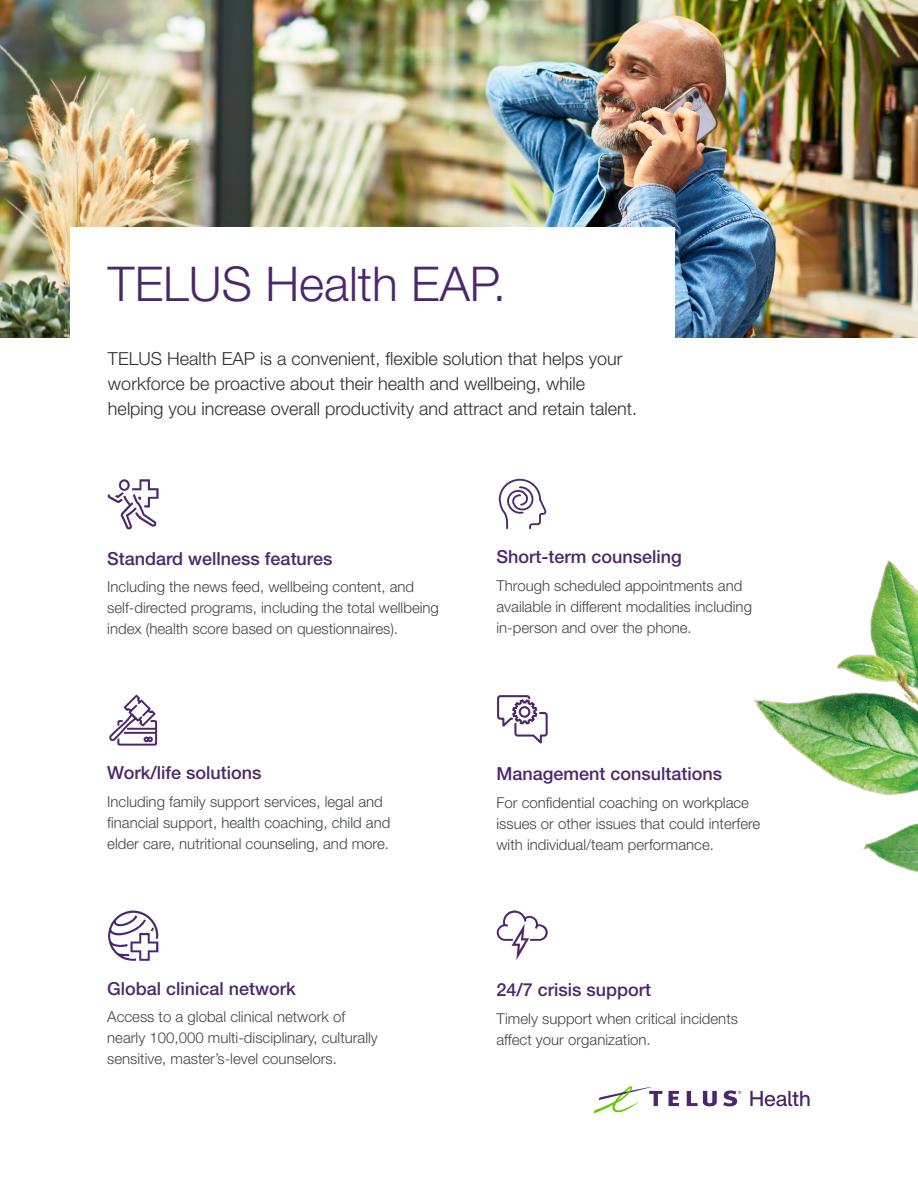
<style>
.page{position:relative;width:918px;height:1188px;background:#fff}
.page>*{position:absolute;margin:0;border:0;box-sizing:border-box;transform-origin:0 0}
.t1{font:300 48px "Helvetica Neue LT Std";color:#4b286d}
.t2{font:300 18px/25.2px "Helvetica Neue LT Std";color:#2c2e30}
.t3{font:500 18px "Helvetica Neue LT Std";color:#4b286d}
.t4{font:300 15px/21px "Helvetica Neue LT Std";color:#414547}
</style>
<div class="page">
<img style="left:0;top:0;width:918px;height:337px">
<div style="left:70px;top:227px;width:605px;height:220px;background:#fff"></div>
<svg style="left:497px;top:695px;width:51px;height:49px"></svg>
<div style="left:519px;top:706px;width:11px;height:12px;border:2px solid #4b286d;border-radius:50%"></div>
<svg style="left:109px;top:695px;width:48px;height:51px"></svg>
<svg style="left:108px;top:479px;width:51px;height:50px"></svg>
<svg style="left:499px;top:479px;width:47px;height:50px"></svg>
<img style="left:593px;top:559px;width:325px;height:555px">
<svg style="left:497px;top:911px;width:51px;height:49px"></svg>
<svg style="left:108px;top:911px;width:50px;height:50px"></svg>
<svg style="left:669px;top:1091px;width:10px;height:15px"></svg>
<svg style="left:687px;top:1091px;width:30px;height:15px"></svg>
<svg style="left:594px;top:1086px;width:68px;height:28px"></svg>
<svg style="left:723px;top:1090px;width:18px;height:16px"></svg>
<svg style="left:750px;top:1091px;width:60px;height:15px"></svg>
<h1 class="t1" style="left:108px;top:254px;width:400px">TELUS Health EAP.</h1>
<p class="t2" style="left:108px;top:346px;width:531px">TELUS Health EAP is a convenient, flexible solution that helps your workforce be proactive about their health and wellbeing, while helping you increase overall productivity and attract and retain talent.</p>
<p class="t3" style="left:107px;top:547px;width:227px">Standard wellness features</p>
<p class="t4" style="left:107px;top:576px;width:333px">Including the news feed, wellbeing content, and self-directed programs, including the total wellbeing index (health score based on questionnaires).</p>
<p class="t3" style="left:107px;top:762px;width:156px">Work/life solutions</p>
<p class="t4" style="left:107px;top:791px;width:285px">Including family support services, legal and financial support, health coaching, child and elder care, nutritional counseling, and more.</p>
<p class="t3" style="left:107px;top:978px;width:190px">Global clinical network</p>
<p class="t4" style="left:107px;top:1006px;width:272px">Access to a global clinical network of nearly 100,000 multi-disciplinary, culturally sensitive, master’s-level counselors.</p>
<p class="t3" style="left:496px;top:546px;width:187px">Short-term counseling</p>
<p class="t4" style="left:496px;top:575px;width:257px">Through scheduled appointments and available in different modalities including in-person and over the phone.</p>
<p class="t3" style="left:496px;top:763px;width:227px">Management consultations</p>
<p class="t4" style="left:496px;top:792px;width:265px">For confidential coaching on workplace issues or other issues that could interfere with individual/team performance.</p>
<p class="t3" style="left:496px;top:979px;width:156px">24/7 crisis support</p>
<p class="t4" style="left:496px;top:1007px;width:243px">Timely support when critical incidents affect your organization.</p>
</div>
